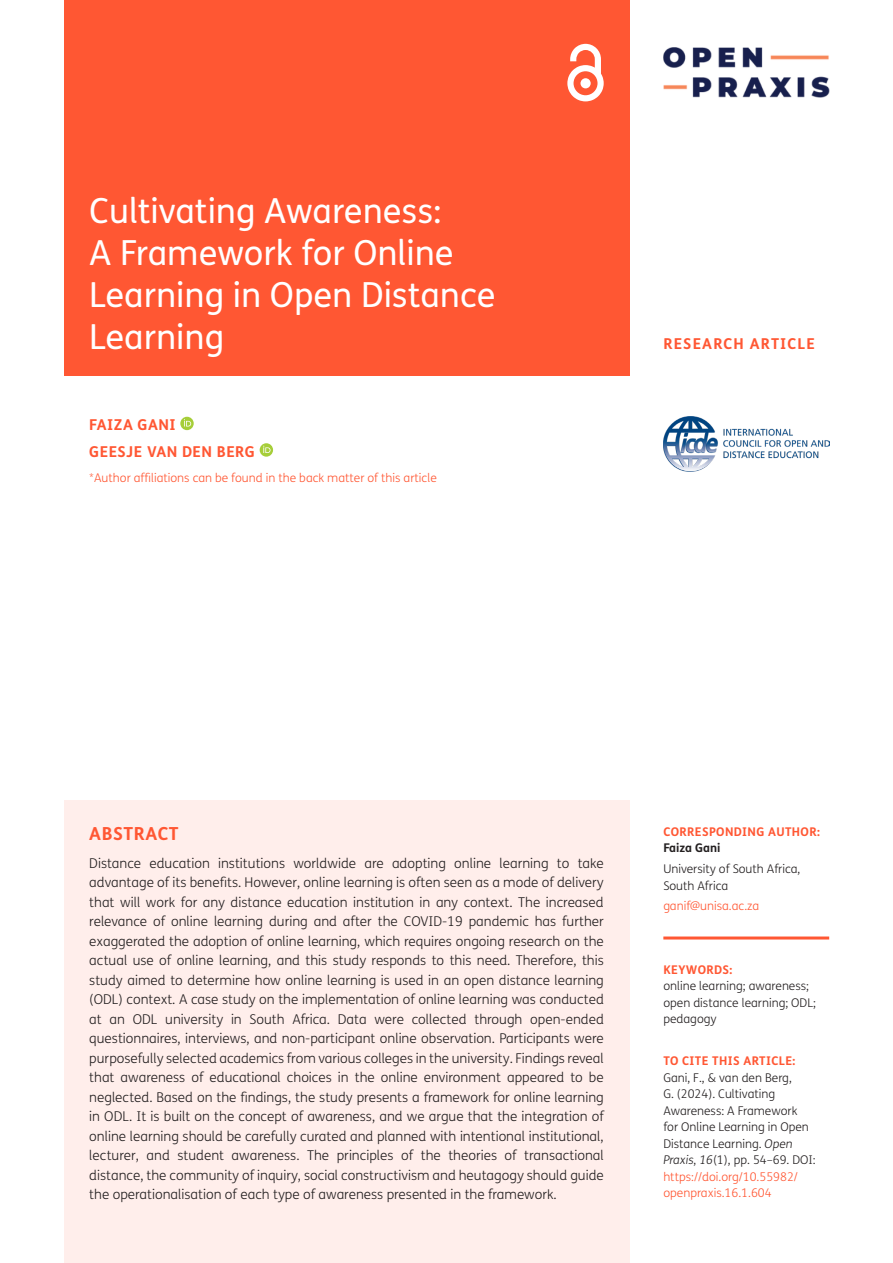
<style>
.page{position:relative;width:893px;height:1263px;background:#fff}
.page>*{position:absolute;margin:0;border:0;box-sizing:border-box;transform-origin:0 0}
.Article_Title{font:34.5px/42px "FS Me";color:#fff}
.t1{font:700 18px "FS Me";letter-spacing:.03em;color:#ff5733}
.Cover_Authors{font:700 15px "FS Me";letter-spacing:.03em;color:#ff5733}
.Cover_Authors-2{font:700 15px "FS Me";letter-spacing:.075em;color:#ff5733}
.Abstract_Copy{font:300 13.5px/19.5px "FS Me";color:#231f20;text-align:justify}
.t2{font:300 12px/16.5px "FS Me";color:#231f20}
.t3{font:300 12px "FS Me";color:#ff5733}
.t4{font:700 12px "FS Me";letter-spacing:.03em;color:#ff5733}
.t5{font:700 12px "FS Me";color:#231f20}
.s1{font-style:italic}
.s2{color:#ff5733}
</style>
<div class="page">
<div style="left:64px;top:0;width:565px;height:376px;background:#ff5733"></div>
<svg style="left:567px;top:44px;width:37px;height:57px"></svg>
<img style="left:663px;top:48px;width:166px;height:50px">
<img style="left:663px;top:417px;width:166px;height:54px">
<hr style="left:663px;top:936px;width:166px;height:3px;background:#ff5733">
<div style="left:64px;top:801px;width:565px;height:462px;background:#ffeeeb"></div>
<svg style="left:180px;top:417px;width:14px;height:13px"></svg>
<svg style="left:184px;top:419px;width:7px;height:7px"></svg>
<div style="left:260px;top:443px;width:13px;height:14px;background:#a6ce39;border-radius:50%"></div>
<svg style="left:263px;top:446px;width:7px;height:7px"></svg>
<h1 class="Article_Title" style="left:89px;top:190px;width:408px">Cultivating Awareness:<br>A Framework for Online<br>Learning in Open Distance<br>Learning</h1>
<p class="Cover_Authors" style="left:89px;top:415px;width:88px">FAIZA GANI</p>
<p class="Cover_Authors" style="left:89px;top:442px;width:167px">GEESJE VAN DEN BERG</p>
<p class="t3" style="left:89px;top:471px;width:349px">*Author affiliations can be found in the back matter of this article</p>
<p class="Cover_Authors-2" style="left:663px;top:334px;width:153px">RESEARCH ARTICLE</p>
<h1 class="t1" style="left:89px;top:822px;width:91px">ABSTRACT</h1>
<p class="Abstract_Copy" style="left:89px;top:853px;width:516px">Distance education institutions worldwide are adopting online learning to take advantage of its benefits. However, online learning is often seen as a mode of delivery that will work for any distance education institution in any context. The increased relevance of online learning during and after the COVID-19 pandemic has further exaggerated the adoption of online learning, which requires ongoing research on the actual use of online learning, and this study responds to this need. Therefore, this study aimed to determine how online learning is used in an open distance learning (ODL) context. A case study on the implementation of online learning was conducted at an ODL university in South Africa. Data were collected through open-ended questionnaires, interviews, and non-participant online observation. Participants were purposefully selected academics from various colleges in the university. Findings reveal that awareness of educational choices in the online environment appeared to be neglected. Based on the findings, the study presents a framework for online learning in ODL. It is built on the concept of awareness, and we argue that the integration of online learning should be carefully curated and planned with intentional institutional, lecturer, and student awareness. The principles of the theories of transactional distance, the community of inquiry, social constructivism and heutagogy should guide the operationalisation of each type of awareness presented in the framework.</p>
<p class="t4" style="left:663px;top:824px;width:158px">CORRESPONDING AUTHOR:</p>
<p class="t5" style="left:663px;top:840px;width:59px">Faiza Gani</p>
<p class="t2" style="left:663px;top:861px;width:139px">University of South Africa,<br>South Africa</p>
<p class="t3" style="left:663px;top:899px;width:97px">ganif@unisa.ac.za</p>
<p class="t4" style="left:663px;top:962px;width:71px">KEYWORDS:</p>
<p class="t2" style="left:663px;top:978px;width:154px">online learning; awareness; open distance learning; ODL; pedagogy</p>
<p class="t4" style="left:663px;top:1053px;width:133px">TO CITE THIS ARTICLE:</p>
<p class="t2" style="left:663px;top:1069px;width:154px">Gani, F., &amp; van den Berg,<br>G. (2024). Cultivating<br>Awareness: A Framework<br>for Online Learning in Open<br>Distance Learning. <span class="s1">Open<br>Praxis</span>, <span class="s1">16</span>(1), pp. 54–69. DOI: <span class="s2">https://doi.org/10.55982/ openpraxis.16.1.604</span></p>
</div>
